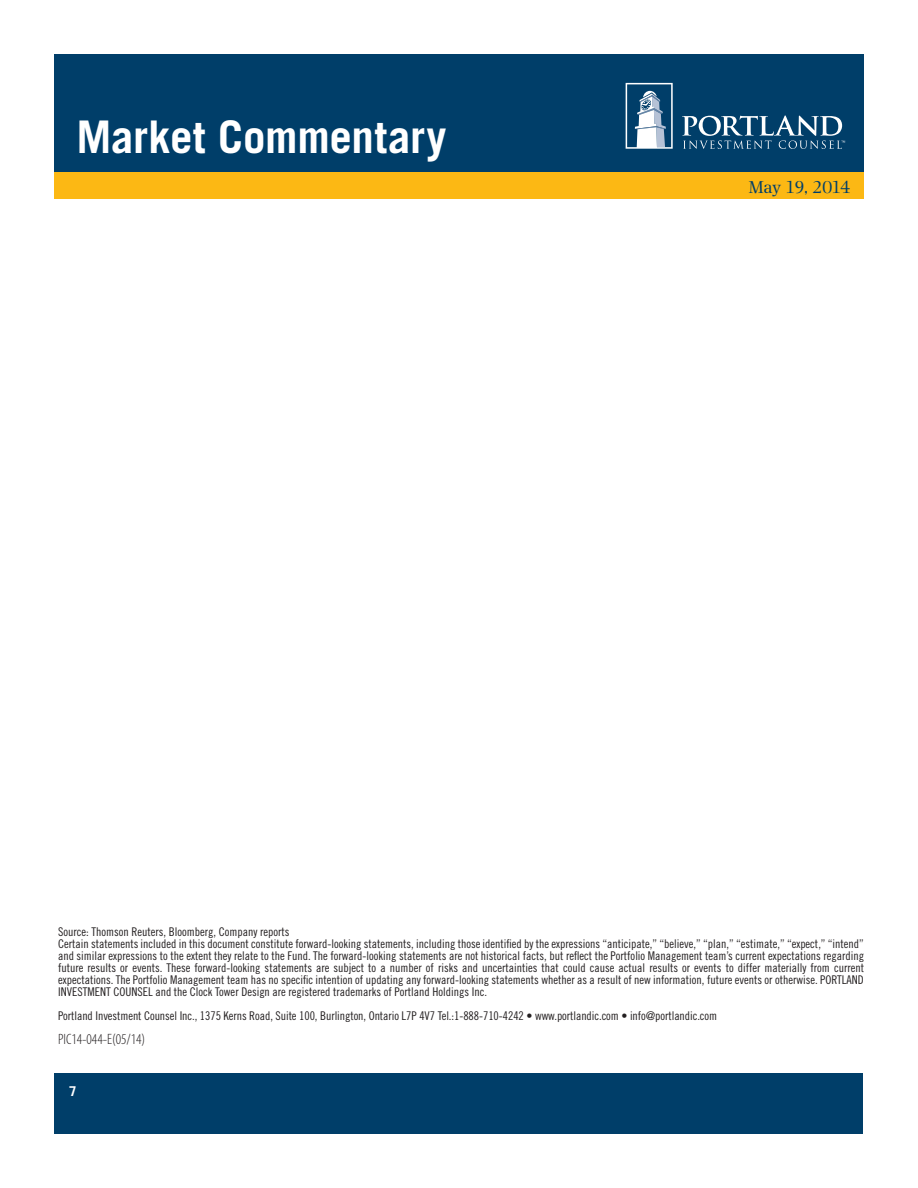
<style>
.page{position:relative;width:918px;height:1188px;background:#fff}
.page>*{position:absolute;margin:0;border:0;box-sizing:border-box;transform-origin:0 0}
.t1{font:700 45px "Trade Gothic";letter-spacing:-.005em;color:#fff}
.t2{font:18px "Photina";letter-spacing:-.045em;color:#003e69}
.Disclaimer_text{font:300 condensed 15px "Myriad Pro";color:#231f20}
.t3{font:700 13.5px "Trade Gothic";color:#fff}
.Disclaimer_text-2{font:12px/12px "Trade Gothic Cond Eighteen";letter-spacing:-.005em;color:#231f20;text-align:justify}
</style>
<div class="page">
<div style="left:55px;top:1073px;width:808px;height:60px;background:#003e69"></div>
<div style="left:54px;top:54px;width:810px;height:142px;background:#003e69"></div>
<svg style="left:626px;top:83px;width:47px;height:66px"></svg>
<svg style="left:682px;top:115px;width:163px;height:34px"></svg>
<div style="left:54px;top:172px;width:810px;height:28px;background:#fcb814"></div>
<h1 class="t1" style="left:76px;top:109px;width:371px">Market Commentary</h1>
<p class="t2" style="left:749px;top:177px;width:103px">May 19, 2014</p>
<p class="Disclaimer_text-2" style="left:58px;top:926px;width:233px">Source: Thomson Reuters, Bloomberg, Company reports</p>
<p class="Disclaimer_text-2" style="left:58px;top:938px;width:808px">Certain statements included in this document constitute forward-looking statements, including those identified by the expressions “anticipate,” “believe,” “plan,” “estimate,” “expect,” “intend” and similar expressions to the extent they relate to the Fund. The forward-looking statements are not historical facts, but reflect the Portfolio Management team’s current expectations regarding future results or events. These forward-looking statements are subject to a number of risks and uncertainties that could cause actual results or events to differ materially from current expectations. The Portfolio Management team has no specific intention of updating any forward-looking statements whether as a result of new information, future events or otherwise. PORTLAND INVESTMENT COUNSEL and the Clock Tower Design are registered trademarks of Portland Holdings Inc.</p>
<p class="Disclaimer_text-2" style="left:58px;top:1010px;width:661px">Portland Investment Counsel Inc., 1375 Kerns Road, Suite 100, Burlington, Ontario L7P 4V7 Tel.:1-888-710-4242 • www.portlandic.com • info@portlandic.com</p>
<p class="Disclaimer_text" style="left:58px;top:1030px;width:89px">PIC14-044-E(05/14)</p>
<p class="t3" style="left:69px;top:1083px;width:9px">7</p>
</div>
